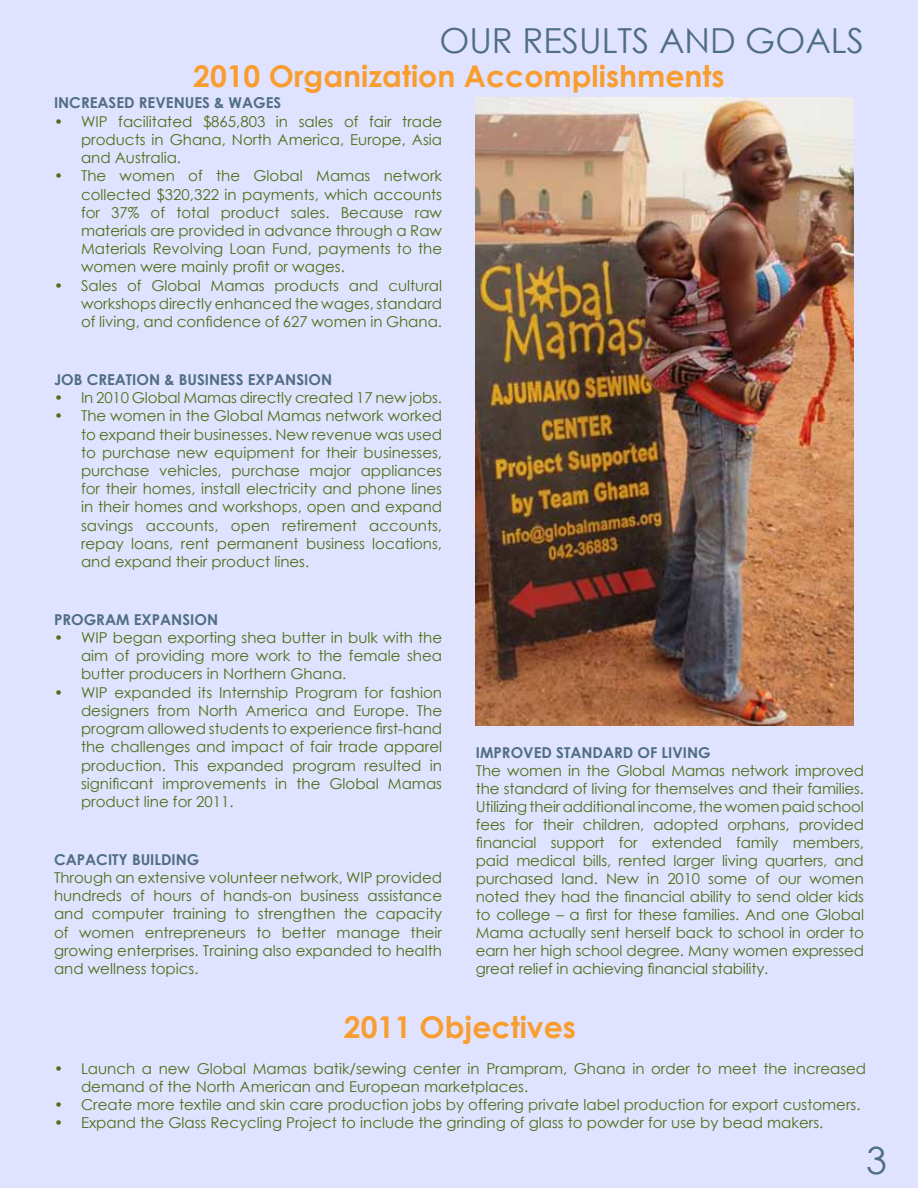
<style>
.page{position:relative;width:918px;height:1188px;background:#dfe3ff}
.page>*{position:absolute;margin:0;border:0;box-sizing:border-box;transform-origin:0 0}
.t1{font:37.5px "Century Gothic";color:#4f6e80}
.t2{font:34.5px "Century Gothic";color:#4f6e80}
.t3{font:700 30px "Century Gothic";color:#f99d31}
.t4{font:15px/18.3px "Century Gothic";color:#4f6e18;text-align:justify}
.t5{font:700 15px "Century Gothic";color:#4f6e80}
</style>
<div class="page">
<img style="left:476px;top:97px;width:378px;height:629px">
<h2 class="t2" style="left:439px;top:16px;width:426px">OUR RESULTS AND GOALS</h2>
<h3 class="t3" style="left:193px;top:53px;width:533px">2010 Organization Accomplishments</h3>
<p class="t5" style="left:54px;top:92px;width:229px">INCREASED REVENUES &amp; WAGES</p>
<p class="t4" style="left:81px;top:112px;width:363px;text-indent:-27px">• WIP facilitated $865,803 in sales of fair trade products in Ghana, North America, Europe, Asia and Australia.</p>
<p class="t4" style="left:81px;top:167px;width:363px;text-indent:-27px">• The women of the Global Mamas network collected $320,322 in payments, which accounts for 37% of total product sales. Because raw materials are provided in advance through a Raw Materials Revolving Loan Fund, payments to the women were mainly profit or wages.</p>
<p class="t4" style="left:81px;top:276px;width:363px;text-indent:-27px">• Sales of Global Mamas products and cultural workshops directly enhanced the wages, standard of living, and confidence of 627 women in Ghana.</p>
<p class="t5" style="left:54px;top:368px;width:280px">JOB CREATION &amp; BUSINESS EXPANSION</p>
<p class="t4" style="left:54px;top:388px;width:390px">• In 2010 Global Mamas directly created 17 new jobs.</p>
<p class="t4" style="left:81px;top:406px;width:363px;text-indent:-27px">• The women in the Global Mamas network worked to expand their businesses. New revenue was used to purchase new equipment for their businesses, purchase vehicles, purchase major appliances for their homes, install electricity and phone lines in their homes and workshops, open and expand savings accounts, open retirement accounts, repay loans, rent permanent business locations, and expand their product lines.</p>
<p class="t5" style="left:54px;top:608px;width:166px">PROGRAM EXPANSION</p>
<p class="t4" style="left:81px;top:628px;width:363px;text-indent:-27px">• WIP began exporting shea butter in bulk with the aim of providing more work to the female shea butter producers in Northern Ghana.</p>
<p class="t4" style="left:81px;top:683px;width:363px;text-indent:-27px">• WIP expanded its Internship Program for fashion designers from North America and Europe. The program allowed students to experience first-hand the challenges and impact of fair trade apparel production. This expanded program resulted in significant improvements in the Global Mamas product line for 2011.</p>
<p class="t5" style="left:54px;top:848px;width:147px">CAPACITY BUILDING</p>
<p class="t4" style="left:54px;top:868px;width:390px">Through an extensive volunteer network, WIP provided hundreds of hours of hands-on business assistance and computer training to strengthen the capacity of women entrepreneurs to better manage their growing enterprises. Training also expanded to health and wellness topics.</p>
<p class="t5" style="left:476px;top:741px;width:236px">IMPROVED STANDARD OF LIVING</p>
<p class="t4" style="left:476px;top:761px;width:390px">The women in the Global Mamas network improved the standard of living for themselves and their families.<br>Utilizing their additional income, the women paid school fees for their children, adopted orphans, provided financial support for extended family members, paid medical bills, rented larger living quarters, and purchased land. New in 2010 some of our women noted they had the financial ability to send older kids to college – a first for these families. And one Global Mama actually sent herself back to school in order to earn her high school degree. Many women expressed great relief in achieving financial stability.</p>
<h3 class="t3" style="left:344px;top:1004px;width:234px">2011 Objectives</h3>
<p class="t4" style="left:81px;top:1059px;width:787px;text-indent:-27px">• Launch a new Global Mamas batik/sewing center in Prampram, Ghana in order to meet the increased demand of the North American and European marketplaces.</p>
<p class="t4" style="left:54px;top:1095px;width:808px">• Create more textile and skin care production jobs by offering private label production for export customers.</p>
<p class="t4" style="left:54px;top:1113px;width:771px">• Expand the Glass Recycling Project to include the grinding of glass to powder for use by bead makers.</p>
<h1 class="t1" style="left:866px;top:1134px;width:22px">3</h1>
</div>
